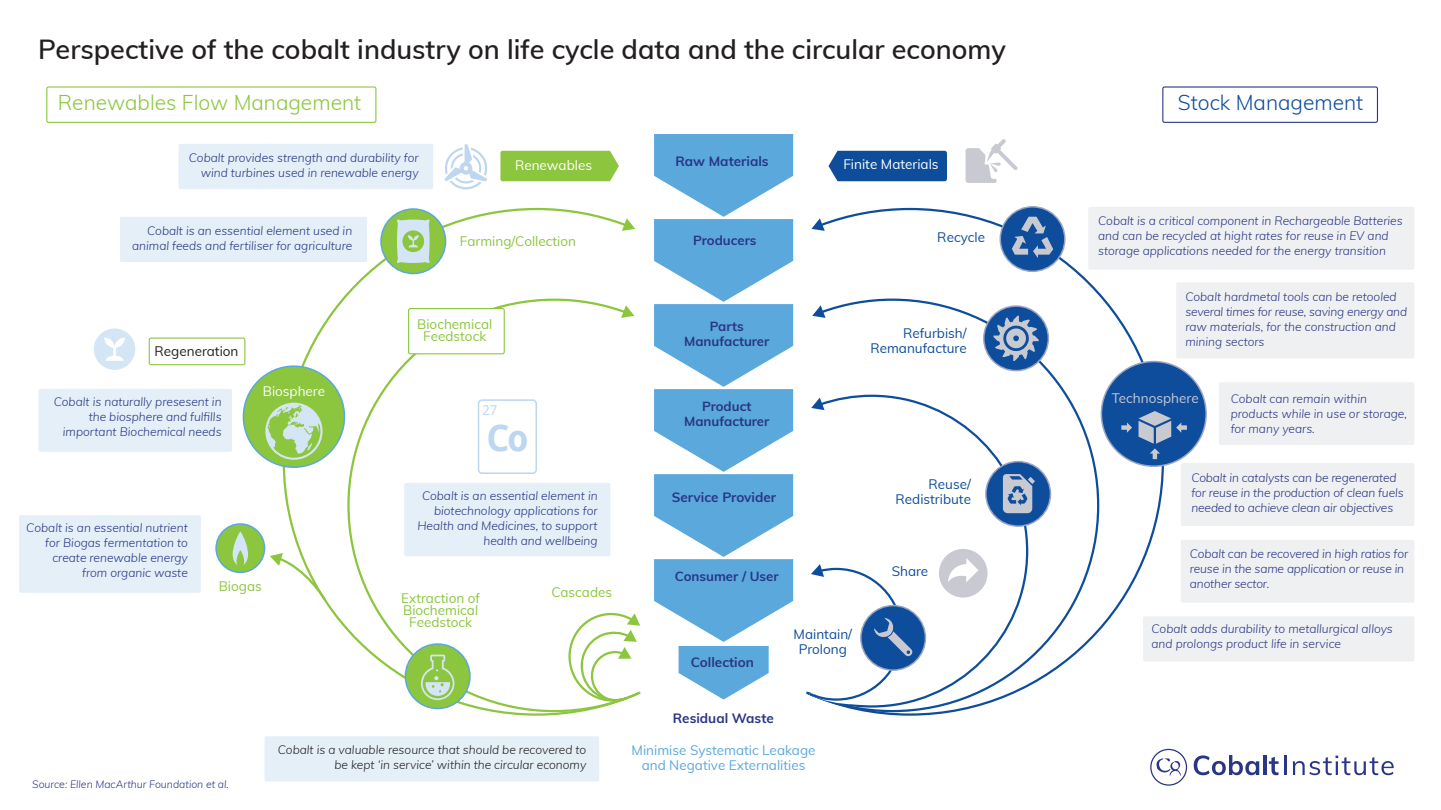
<style>
.page{position:relative;width:1441px;height:810px;background:#fff}
.page>*{position:absolute;margin:0;border:0;box-sizing:border-box;transform-origin:0 0}
.t1{font:700 36.15px "Droid Sans";color:#bcd7ef}
.t2{font:600 27px "Muli";color:#231f20}
.t3{font:300 21px "Muli";color:#8bc63e}
.t4{font:300 21px "Muli";color:#0d4d9b}
.t5{font:13.5px/12px "Muli";color:#8bc63e;text-align:center}
.t6{font:13.5px/15px "Muli";color:#0d4d9b;text-align:right}
.t7{font:700 13.5px "Muli";color:#293585}
.t8{font:13.5px/15px "Muli";color:#5ba8dc;text-align:center}
.t9{font:13.5px "Muli";color:#fff}
.t10{font:13.5px "Muli";color:#231f20}
.t11{font:13.5px "Muli";color:#c9c9d2}
.t12{font:13.5px "Droid Sans";color:#bcd7ef}
.t13{font:700 13.2px/14.7px "Muli";color:#293585;text-align:center}
.t14{font:italic 300 12px/15px "Muli";color:#293585}
.t15{font:italic 300 12px/15px "Muli";color:#231f20;text-align:right}
.t16{font:italic 300 10.5px "Muli";color:#293585}
</style>
<div class="page">
<div style="left:1088px;top:207px;width:326px;height:63px;background:#eff0f2;border-radius:2px"></div>
<div style="left:1218px;top:382px;width:196px;height:63px;background:#eff0f2;border-radius:2px"></div>
<div style="left:19px;top:515px;width:182px;height:78px;background:#e4eff8;border-radius:2px"></div>
<div style="left:39px;top:389px;width:193px;height:63px;background:#e4eff8;border-radius:2px"></div>
<div style="left:1180px;top:463px;width:234px;height:63px;background:#eff0f2;border-radius:2px"></div>
<div style="left:1180px;top:540px;width:234px;height:63px;background:#eff0f2;border-radius:2px"></div>
<div style="left:1142px;top:616px;width:272px;height:45px;background:#eff0f2;border-radius:2px"></div>
<div style="left:178px;top:144px;width:255px;height:45px;background:#e4eff8;border-radius:2px"></div>
<div style="left:120px;top:217px;width:247px;height:45px;background:#e4eff8;border-radius:2px"></div>
<div style="left:264px;top:736px;width:335px;height:45px;background:#e4eff8;border-radius:2px"></div>
<div style="left:1175px;top:282px;width:239px;height:76px;background:#eff0f2;border-radius:2px"></div>
<div style="left:828px;top:151px;width:118px;height:30px;background:#0d4d9b"></div>
<div style="left:500px;top:151px;width:119px;height:30px;background:#8bc63e"></div>
<div style="left:216px;top:524px;width:48px;height:48px;background:#8bc63e;border-radius:50%"></div>
<div style="left:215px;top:523px;width:50px;height:50px;border:2px solid #5ba8dc;border-radius:50%"></div>
<svg style="left:270px;top:553px;width:11px;height:13px"></svg>
<svg style="left:281px;top:207px;width:360px;height:509px"></svg>
<svg style="left:622px;top:218px;width:13px;height:13px"></svg>
<svg style="left:811px;top:207px;width:353px;height:509px"></svg>
<svg style="left:811px;top:218px;width:13px;height:13px"></svg>
<div style="left:405px;top:644px;width:65px;height:65px;background:#8bc63e;border-radius:50%"></div>
<div style="left:404px;top:643px;width:66px;height:66px;border:2px solid #5ba8dc;border-radius:50%"></div>
<div style="left:985px;top:462px;width:65px;height:64px;background:#0d4d9b;border-radius:50%"></div>
<div style="left:985px;top:461px;width:66px;height:66px;border:2px solid #9ba4c2;border-radius:50%"></div>
<div style="left:408px;top:309px;width:96px;height:45px;background:#fff;border-radius:2px"></div>
<div style="left:408px;top:308px;width:96px;height:46px;border:1px solid #8bc63e;border-radius:2px"></div>
<div style="left:149px;top:338px;width:96px;height:27px;border:1px solid #8bc63e;border-radius:2px"></div>
<div style="left:46px;top:86px;width:330px;height:37px;border:1px solid #8bc63e;border-radius:2px"></div>
<div style="left:1162px;top:86px;width:215px;height:37px;border:1px solid #293585;border-radius:2px"></div>
<svg style="left:654px;top:134px;width:139px;height:566px"></svg>
<svg style="left:1193px;top:755px;width:66px;height:20px"></svg>
<svg style="left:1263px;top:755px;width:3px;height:20px"></svg>
<svg style="left:1268px;top:757px;width:10px;height:18px"></svg>
<svg style="left:1284px;top:756px;width:2px;height:19px"></svg>
<svg style="left:1292px;top:756px;width:101px;height:19px"></svg>
<svg style="left:1150px;top:749px;width:36px;height:37px"></svg>
<div style="left:381px;top:209px;width:64px;height:65px;background:#8bc63e;border-radius:50%"></div>
<div style="left:380px;top:208px;width:66px;height:66px;border:2px solid #5ba8dc;border-radius:50%"></div>
<div style="left:1000px;top:207px;width:64px;height:64px;background:#0d4d9b;border-radius:50%"></div>
<div style="left:999px;top:206px;width:66px;height:66px;border:2px solid #9ba4c2;border-radius:50%"></div>
<svg style="left:1012px;top:217px;width:41px;height:41px"></svg>
<svg style="left:444px;top:144px;width:43px;height:45px"></svg>
<svg style="left:397px;top:219px;width:33px;height:44px"></svg>
<svg style="left:94px;top:328px;width:41px;height:42px"></svg>
<svg style="left:965px;top:139px;width:52px;height:44px"></svg>
<div style="left:477px;top:399px;width:60px;height:75px;border:2px solid #bcd7ef;border-radius:4px"></div>
<div style="left:243px;top:366px;width:101px;height:101px;background:#8bc63e;border-radius:50%"></div>
<div style="left:243px;top:365px;width:102px;height:103px;border:2px solid #5ba8dc;border-radius:50%"></div>
<div style="left:983px;top:306px;width:65px;height:65px;background:#0d4d9b;border-radius:50%"></div>
<div style="left:982px;top:305px;width:66px;height:66px;border:2px solid #9ba4c2;border-radius:50%"></div>
<svg style="left:1002px;top:474px;width:32px;height:39px"></svg>
<svg style="left:993px;top:316px;width:45px;height:45px"></svg>
<svg style="left:806px;top:476px;width:181px;height:229px"></svg>
<div style="left:1101px;top:362px;width:104px;height:104px;background:#0d4d9b;border-radius:50%"></div>
<div style="left:1100px;top:361px;width:106px;height:106px;border:2px solid #9ba4c2;border-radius:50%"></div>
<svg style="left:1121px;top:422px;width:10px;height:11px"></svg>
<svg style="left:1138px;top:411px;width:48px;height:48px"></svg>
<svg style="left:265px;top:403px;width:57px;height:57px"></svg>
<svg style="left:232px;top:531px;width:16px;height:34px"></svg>
<svg style="left:421px;top:655px;width:33px;height:45px"></svg>
<h2 class="t2" style="left:38px;top:29px;width:969px">Perspective of the cobalt industry on life cycle data and the circular economy</h2>
<h3 class="t3" style="left:58px;top:87px;width:305px">Renewables Flow Management</h3>
<h3 class="t4" style="left:1177px;top:87px;width:187px">Stock Management</h3>
<p class="t14" style="left:189px;top:149px;width:231px;text-align:right">Cobalt provides strength and durability for wind turbines used in renewable energy</p>
<p class="t7" style="left:675px;top:151px;width:95px">Raw Materials</p>
<p class="t9" style="left:515px;top:155px;width:78px">Renewables</p>
<p class="t9" style="left:843px;top:154px;width:97px">Finite Materials</p>
<p class="t14" style="left:132px;top:222px;width:221px;text-align:right">Cobalt is an essential element used in animal feeds and fertiliser for agriculture</p>
<p class="t14" style="left:1098px;top:212px;width:306px">Cobalt is a critical component in Rechargeable Batteries and can be recycled at hight rates for reuse in EV and storage applications needed for the energy transition</p>
<p class="t6" style="left:937px;top:229px;width:49px">Recycle</p>
<p class="t13" style="left:693px;top:232px;width:65px">Producers</p>
<p class="t5" style="left:460px;top:235px;width:118px">Farming/Collection</p>
<p class="t10" style="left:155px;top:341px;width:85px">Regeneration</p>
<p class="t14" style="left:54px;top:394px;width:169px;text-align:right">Cobalt is naturally presesent in the biosphere and fulfills important Biochemical needs</p>
<p class="t9" style="left:263px;top:381px;width:64px">Biosphere</p>
<p class="t14" style="left:26px;top:519px;width:163px;text-align:right">Cobalt is an essential nutrient for Biogas fermentation to create renewable energy from organic waste</p>
<p class="t5" style="left:219px;top:579px;width:45px">Biogas</p>
<p class="t5" style="left:417px;top:317px;width:77px">Biochemical<br>Feedstock</p>
<p class="t12" style="left:482px;top:401px;width:16px">27</p>
<h1 class="t1" style="left:486px;top:412px;width:44px">Co</h1>
<p class="t14" style="left:417px;top:488px;width:182px;text-align:right">Cobalt is an essential element in biotechnology applications for<br>Health and Medicines, to support health and wellbeing</p>
<p class="t5" style="left:401px;top:591px;width:80px">Extraction of<br>Biochemical<br>Feedstock</p>
<p class="t5" style="left:551px;top:585px;width:62px">Cascades</p>
<p class="t16" style="left:32px;top:777px;width:198px">Source: Ellen MacArthur Foundation et al.</p>
<p class="t15" style="left:278px;top:741px;width:310px">Cobalt is a valuable resource that should be recovered to be kept ‘in service’ within the circular economy</p>
<p class="t13" style="left:684px;top:318px;width:87px">Parts<br>Manufacturer</p>
<p class="t13" style="left:684px;top:399px;width:87px">Product<br>Manufacturer</p>
<p class="t7" style="left:671px;top:487px;width:106px">Service Provider</p>
<p class="t6" style="left:870px;top:325px;width:98px">Refurbish/<br>Remanufacture</p>
<p class="t6" style="left:895px;top:476px;width:77px">Reuse/<br>Redistribute</p>
<p class="t13" style="left:674px;top:568px;width:105px">Consumer / User</p>
<p class="t7" style="left:690px;top:652px;width:65px">Collection</p>
<p class="t7" style="left:672px;top:708px;width:103px">Residual Waste</p>
<p class="t6" style="left:793px;top:626px;width:60px;text-align:center">Maintain/<br>Prolong</p>
<p class="t8" style="left:631px;top:742px;width:185px">Minimise Systematic Leakage and Negative Externalities</p>
<p class="t6" style="left:891px;top:563px;width:38px">Share</p>
<p class="t14" style="left:1185px;top:289px;width:223px">Cobalt hardmetal tools can be retooled several times for reuse, saving energy and raw materials, for the construction and mining sectors</p>
<p class="t11" style="left:1111px;top:389px;width:88px">Technosphere</p>
<p class="t14" style="left:1230px;top:390px;width:178px">Cobalt can remain within products while in use or storage, for many years.</p>
<p class="t14" style="left:1191px;top:470px;width:214px">Cobalt in catalysts can be regenerated for reuse in the production of clean fuels needed to achieve clean air objectives</p>
<p class="t14" style="left:1189px;top:546px;width:220px">Cobalt can be recovered in high ratios for reuse in the same application or reuse in another sector.</p>
<p class="t14" style="left:1151px;top:621px;width:243px">Cobalt adds durability to metallurgical alloys and prolongs product life in service</p>
</div>
